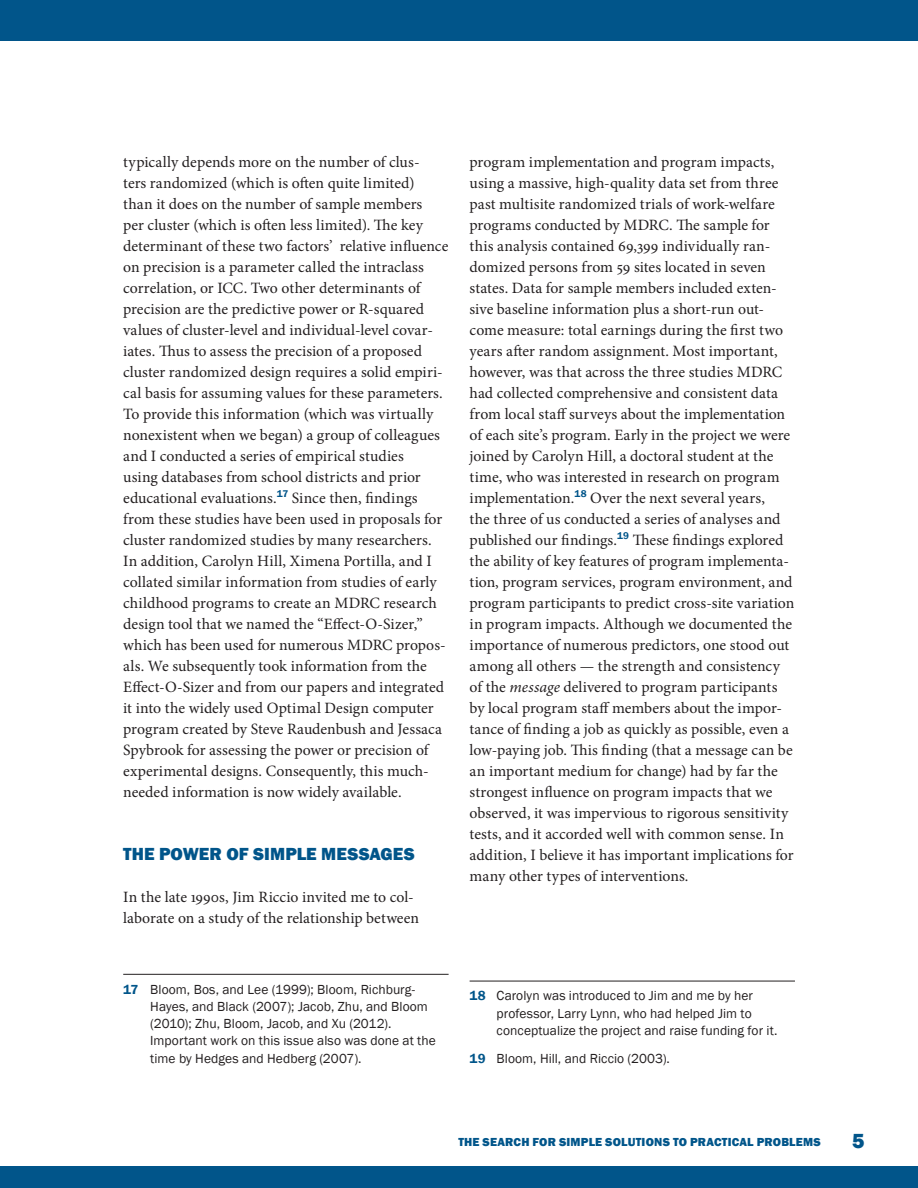
<style>
.page{position:relative;width:918px;height:1188px;background:#fff}
.page>*{position:absolute;margin:0;border:0;box-sizing:border-box;transform-origin:0 0}
.t1{font:800 21px "Franklin Gothic";color:#01558a}
.t2{font:800 18px "Franklin Gothic";letter-spacing:.005em;color:#01558a}
.t3{font:15.75px/21px "Minion Pro";color:#231f20}
.t4{font:13.5px/17.2px "Franklin Gothic";letter-spacing:.005em;color:#231f20}
.t5{font:800 12px "Franklin Gothic";letter-spacing:.015em;color:#01558a}
.s1{font-style:italic}
.s2{font-weight:600;color:#01558a}
</style>
<div class="page">
<div style="left:0;top:1166px;width:918px;height:22px;background:#01558a"></div>
<div style="left:0;top:0;width:918px;height:40px;background:#01558a"></div>
<hr style="left:123px;top:974px;width:326px;height:1px;background:#231f20">
<hr style="left:470px;top:981px;width:325px;height:1px;background:#231f20">
<p class="t3" style="left:123px;top:151px;width:327px">typically depends more on the number of clus-<br>ters randomized (which is often quite limited)<br>than it does on the number of sample members<br>per cluster (which is often less limited). The key determinant of these two factors’ relative influence on precision is a parameter called the intraclass correlation, or ICC. Two other determinants of precision are the predictive power or R-squared values of cluster-level and individual-level covar&shy;iates. Thus to assess the precision of a proposed cluster randomized design requires a solid empiri&shy;cal basis for assuming values for these parameters.<br>To provide this information (which was virtually nonexistent when we began) a group of colleagues and I conducted a series of empirical studies<br>using databases from school districts and prior educational evaluations.<sup>17</sup> Since then, findings from these studies have been used in proposals for cluster randomized studies by many researchers.<br>In addition, Carolyn Hill, Ximena Portilla, and I collated similar information from studies of early childhood programs to create an MDRC research design tool that we named the “Effect-O-Sizer,” which has been used for numerous MDRC propos&shy;als. We subsequently took information from the Effect-O-Sizer and from our papers and integrated it into the widely used Optimal Design computer program created by Steve Raudenbush and Jessaca Spybrook for assessing the power or precision of experimental designs. Consequently, this much&shy;needed information is now widely available.</p>
<p class="t2" style="left:123px;top:842px;width:293px">THE POWER OF SIMPLE MESSAGES</p>
<p class="t3" style="left:123px;top:886px;width:297px">In the late 1990s, Jim Riccio invited me to col&shy;laborate on a study of the relationship between</p>
<p class="t3" style="left:470px;top:151px;width:326px">program implementation and program impacts, using a massive, high-quality data set from three past multisite randomized trials of work-welfare programs conducted by MDRC. The sample for this analysis contained 69,399 individually ran&shy;domized persons from 59 sites located in seven states. Data for sample members included exten&shy;sive baseline information plus a short-run out&shy;come measure: total earnings during the first two years after random assignment. Most important, however, was that across the three studies MDRC had collected comprehensive and consistent data from local staff surveys about the implementation of each site’s program. Early in the project we were joined by Carolyn Hill, a doctoral student at the time, who was interested in research on program implementation.<sup>18</sup> Over the next several years,<br>the three of us conducted a series of analyses and published our findings.<sup>19</sup> These findings explored the ability of key features of program implementa&shy;tion, program services, program environment, and program participants to predict cross-site variation in program impacts. Although we documented the importance of numerous predictors, one stood out among all others — the strength and consistency of the <span class="s1">message</span> delivered to program participants by local program staff members about the impor&shy;tance of finding a job as quickly as possible, even a low-paying job. This finding (that a message can be an important medium for change) had by far the strongest influence on program impacts that we observed, it was impervious to rigorous sensitivity tests, and it accorded well with common sense. In addition, I believe it has important implications for many other types of interventions.</p>
<p class="t4" style="left:150px;top:981px;width:287px;text-indent:-27px"><span class="s2">17</span> Bloom, Bos, and Lee (1999); Bloom, Richburg-Hayes, and Black (2007); Jacob, Zhu, and Bloom (2010); Zhu, Bloom, Jacob, and Xu (2012).<br>Important work on this issue also was done at the time by Hedges and Hedberg (2007).</p>
<p class="t4" style="left:497px;top:988px;width:282px;text-indent:-27px"><span class="s2">18</span> Carolyn was introduced to Jim and me by her professor, Larry Lynn, who had helped Jim to conceptualize the project and raise funding for it.</p>
<p class="t4" style="left:470px;top:1050px;width:202px"><span class="s2">19</span> Bloom, Hill, and Riccio (2003).</p>
<p class="t5" style="left:458px;top:1134px;width:364px">THE SEARCH FOR SIMPLE SOLUTIONS TO PRACTICAL PROBLEMS</p>
<h1 class="t1" style="left:852px;top:1127px;width:14px">5</h1>
</div>
